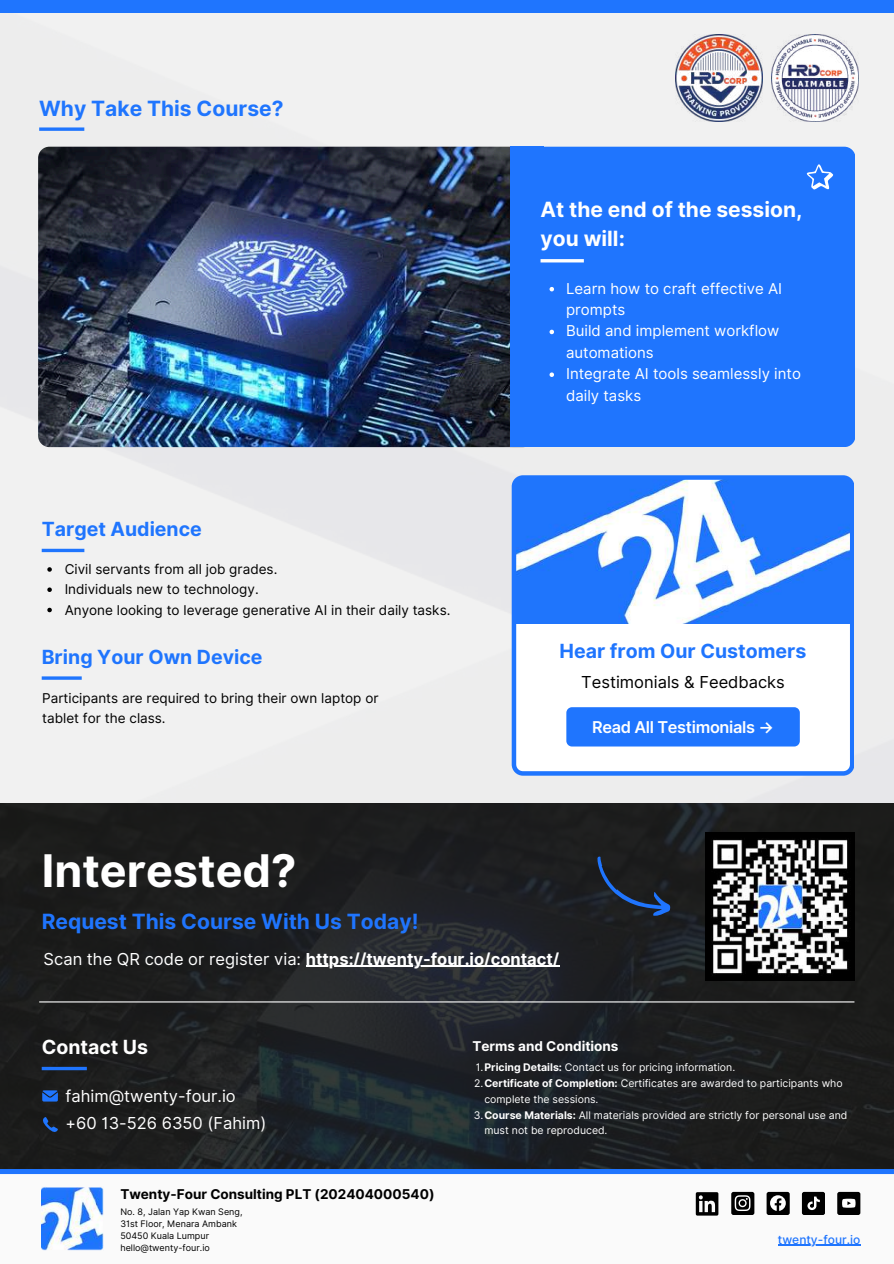
<style>
.page{position:relative;width:894px;height:1264px;background:#fff}
.page>*{position:absolute;margin:0;border:0;box-sizing:border-box;transform-origin:0 0}
.t1{font:700 45px "Inter";color:#fff}
.t2{font:700 21px "Inter";color:#1f75fe}
.t3{font:700 21px/29.2px "Inter";color:#fff}
.t4{font:700 19.5px "Inter";color:#1f75fe}
.t5{font:700 19.5px "Inter";color:#fff}
.t6{font:700 16.5px "Inter";color:#fff}
.t7{font:16.5px/27px "Inter";color:#fff}
.t8{font:16.5px "Inter";color:#000}
.t9{font:600 16.35px "Inter";letter-spacing:-.02em;color:#fff}
.t10{font:15px/21.3px "Inter";color:#fff}
.t11{font:13.5px/20.2px "Inter";color:#000}
.t12{font:700 13.5px "Inter";color:#000}
.t13{font:700 13.5px "Inter";color:#fff}
.t14{font:500 12px "Inter";color:#1f75fe}
.t15{font:10.5px "Inter";color:#fff}
.t16{font:9px/12px "Inter";color:#000}
.s1{font-weight:400}
.s2{font-weight:700}
</style>
<div class="page">
<img style="left:0;top:13px;width:893px;height:790px">
<svg style="left:39px;top:127px;width:45px;height:4px"></svg>
<svg style="left:0;top:803px;width:893px;height:366px;background:#1e2022"></svg>
<svg style="left:585px;top:855px;width:90px;height:69px;background:#1d2531"></svg>
<svg style="left:42px;top:1066px;width:45px;height:4px"></svg>
<svg style="left:0;top:1169px;width:893px;height:82px"></svg>
<svg style="left:42px;top:1090px;width:16px;height:11px"></svg>
<svg style="left:42px;top:1116px;width:16px;height:17px"></svg>
<svg style="left:695px;top:1192px;width:23px;height:23px"></svg>
<div style="left:731px;top:1191px;width:23px;height:23px;background:#000;border-radius:2px"></div>
<svg style="left:734px;top:1195px;width:16px;height:15px"></svg>
<div style="left:766px;top:1191px;width:23px;height:23px;background:#000;border-radius:2px"></div>
<svg style="left:770px;top:1195px;width:15px;height:15px"></svg>
<div style="left:801px;top:1191px;width:23px;height:23px;background:#000;border-radius:2px"></div>
<svg style="left:807px;top:1196px;width:12px;height:13px"></svg>
<div style="left:837px;top:1191px;width:23px;height:23px;background:#000;border-radius:2px"></div>
<svg style="left:842px;top:1198px;width:13px;height:9px"></svg>
<div style="left:0;top:0;width:893px;height:13px;background:#1f75fe"></div>
<hr style="left:39px;top:1001px;width:815px;height:1px;background:#fff">
<img style="left:42px;top:1185px;width:62px;height:65px">
<hr style="left:42px;top:676px;width:40px;height:3px;background:#1f75fe">
<svg style="left:42px;top:548px;width:42px;height:4px"></svg>
<img style="left:675px;top:35px;width:87px;height:87px">
<img style="left:771px;top:35px;width:87px;height:87px">
<img style="left:705px;top:832px;width:149px;height:148px">
<hr style="left:306px;top:965px;width:253px;height:1px;background:#fff">
<hr style="left:777px;top:1244px;width:83px;height:1px;background:#1f75fe">
<svg style="left:47px;top:567px;width:5px;height:4px"></svg>
<svg style="left:47px;top:587px;width:5px;height:5px"></svg>
<svg style="left:47px;top:607px;width:5px;height:5px"></svg>
<div style="left:508px;top:147px;width:346px;height:300px;background:#1f75fe;border-radius:11px"></div>
<img style="left:38px;top:147px;width:496px;height:300px;border-radius:11px">
<div style="left:510px;top:147px;width:34px;height:300px;background:#1f75fe"></div>
<svg style="left:806px;top:164px;width:27px;height:26px"></svg>
<hr style="left:540px;top:259px;width:43px;height:3px;background:#fff">
<svg style="left:549px;top:287px;width:5px;height:4px"></svg>
<svg style="left:549px;top:330px;width:5px;height:4px"></svg>
<svg style="left:549px;top:372px;width:5px;height:5px"></svg>
<svg style="left:511px;top:475px;width:342px;height:300px"></svg>
<h2 class="t2" style="left:39px;top:96px;width:246px">Why Take This Course?</h2>
<h3 class="t4" style="left:42px;top:517px;width:162px">Target Audience</h3>
<p class="t11" style="left:65px;top:559px;width:387px">Civil servants from all job grades.<br>Individuals new to technology.<br>Anyone looking to leverage generative AI in their daily tasks.</p>
<h3 class="t4" style="left:42px;top:645px;width:222px">Bring Your Own Device</h3>
<p class="t11" style="left:42px;top:688px;width:338px">Participants are required to bring their own laptop or tablet for the class.</p>
<h1 class="t1" style="left:42px;top:843px;width:256px">Interested?</h1>
<h2 class="t2" style="left:42px;top:908px;width:378px">Request This Course With Us Today!</h2>
<h2 class="t3" style="left:540px;top:195px;width:263px">At the end of the session, you will:</h2>
<h3 class="t10" style="left:566px;top:277px;width:236px">Learn how to craft effective AI prompts<br>Build and implement workflow automations<br>Integrate AI tools seamlessly into daily tasks</h3>
<h3 class="t4" style="left:559px;top:639px;width:248px">Hear from Our Customers</h3>
<h3 class="t8" style="left:581px;top:672px;width:205px">Testimonials &amp; Feedbacks</h3>
<h3 class="t9" style="left:592px;top:716px;width:183px">Read All Testimonials →</h3>
<h3 class="t6" style="left:44px;top:948px;width:517px"><span class="s1">Scan the QR code or register via:</span> https://twenty-four.io/contact/</h3>
<h3 class="t5" style="left:42px;top:1035px;width:108px">Contact Us</h3>
<h3 class="t7" style="left:66px;top:1082px;width:202px">fahim@twenty-four.io +60 13-526 6350 (Fahim)</h3>
<p class="t12" style="left:120px;top:1185px;width:315px">Twenty-Four Consulting PLT (202404000540)</p>
<p class="t16" style="left:120px;top:1205px;width:124px">No. 8, Jalan Yap Kwan Seng,<br>31st Floor, Menara Ambank<br>50450 Kuala Lumpur hello@twenty-four.io</p>
<p class="t13" style="left:472px;top:1037px;width:148px">Terms and Conditions</p>
<p class="t15" style="left:475px;top:1061px;width:261px">1.<span class="s2">Pricing Details:</span> Contact us for pricing information.</p>
<p class="t15" style="left:474px;top:1077px;width:370px">2.<span class="s2">Certificate of Completion:</span> Certificates are awarded to participants who</p>
<p class="t15" style="left:484px;top:1092px;width:116px">complete the sessions.</p>
<p class="t15" style="left:473px;top:1108px;width:375px">3.<span class="s2">Course Materials:</span> All materials provided are strictly for personal use and</p>
<p class="t15" style="left:484px;top:1124px;width:125px">must not be reproduced.</p>
<p class="t14" style="left:777px;top:1232px;width:84px">twenty-four.io</p>
</div>
